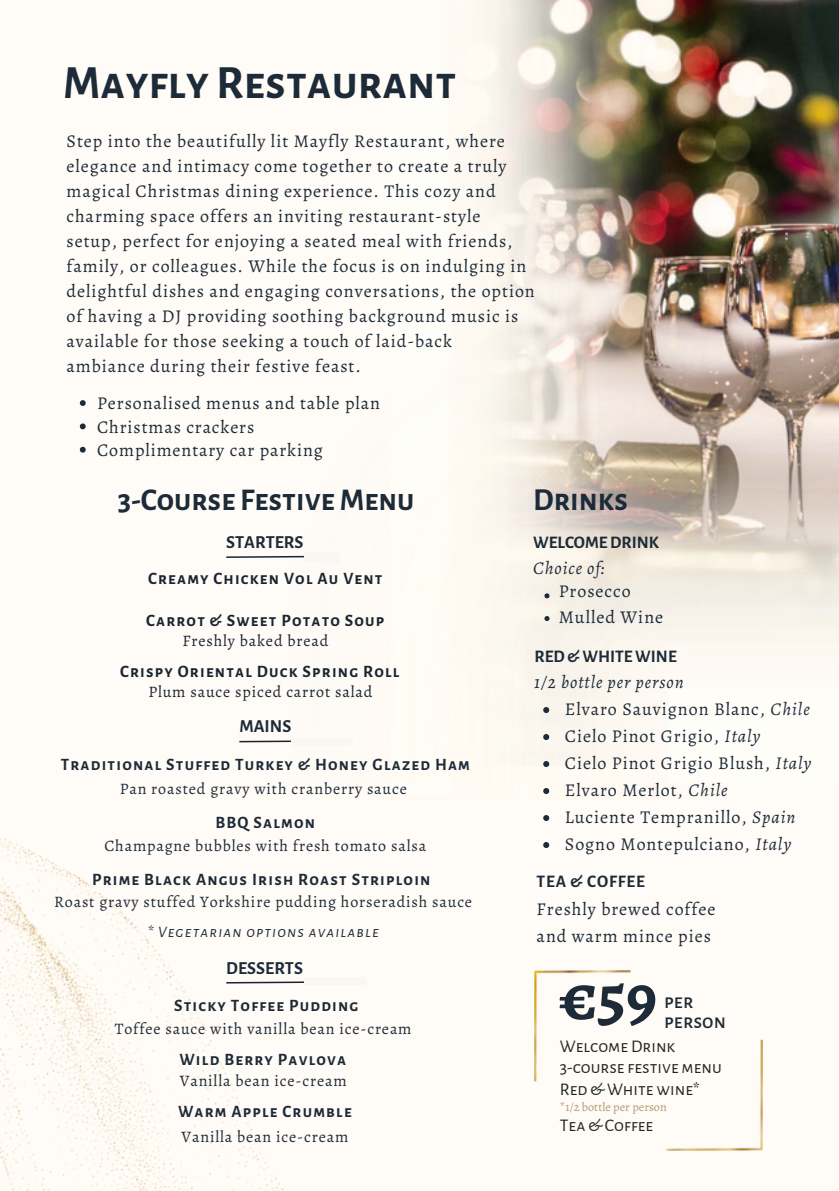
<style>
.page{position:relative;width:839px;height:1191px;background:#fff}
.page>*{position:absolute;margin:0;border:0;box-sizing:border-box;transform-origin:0 0}
.t1{font:700 66.8px "Alegreya SC";color:#1d2b38}
.t2{font:700 46.8px "Alegreya Sans SC";color:#1d2b38}
.t3{font:700 31.4px "Alegreya Sans SC";color:#1d2b38}
.t4{font:700 31px "Alegreya Sans SC";color:#1d2b38}
.t5{font:500 20.4px/19.6px "Alegreya Sans SC";color:#1d2b38}
.t6{font:18px/25px "Alegreya";letter-spacing:.055em;color:#1d2b38}
.t7{font:italic 18px "Alegreya";letter-spacing:.055em;color:#1d2b38}
.t8{font:700 18px "Alegreya Sans SC";color:#1d2b38}
.t9{font:17.8px/21.4px "Alegreya Sans SC";color:#202720}
.t10{font:700 17.2px "Alegreya Sans SC";color:#1d2b38}
.t11{font:700 17.2px "Alegreya Sans SC";letter-spacing:.05em;color:#1d2b38}
.t12{font:700 17px "Alegreya Sans SC";letter-spacing:.07em;color:#1d2b38}
.t13{font:700 17px "Alegreya Sans SC";letter-spacing:.07em;color:#192632}
.t14{font:16px "Alegreya";letter-spacing:.055em;color:#1d2b38}
.t15{font:16px "Alegreya";letter-spacing:.055em;color:#192632}
.t16{font:italic 16px "Alegreya Sans SC";letter-spacing:.07em;color:#1d2b38}
.t17{font:12.2px "Alegreya";color:#b39b75}
.s1{font-style:italic}
</style>
<div class="page">
<div style="left:0;top:0;width:838px;height:1191px;background:#fffbf6"></div>
<img style="left:0;top:838px;width:671px;height:353px">
<img style="left:487px;top:0;width:351px;height:792px">
<img style="left:483px;top:298px;width:355px;height:483px">
<svg style="left:544px;top:593px;width:5px;height:5px"></svg>
<svg style="left:544px;top:616px;width:5px;height:5px"></svg>
<svg style="left:543px;top:707px;width:6px;height:6px"></svg>
<svg style="left:543px;top:734px;width:6px;height:6px"></svg>
<svg style="left:543px;top:761px;width:6px;height:6px"></svg>
<svg style="left:543px;top:788px;width:6px;height:6px"></svg>
<svg style="left:543px;top:815px;width:6px;height:6px"></svg>
<svg style="left:543px;top:842px;width:6px;height:6px"></svg>
<svg style="left:80px;top:400px;width:6px;height:6px"></svg>
<svg style="left:80px;top:423px;width:6px;height:6px"></svg>
<svg style="left:80px;top:447px;width:6px;height:6px"></svg>
<img style="left:534px;top:970px;width:228px;height:180px">
<svg style="left:226px;top:555px;width:78px;height:3px"></svg>
<div style="left:304px;top:552px;width:36px;height:11px;background:#f8f7f2"></div>
<svg style="left:239px;top:740px;width:52px;height:3px"></svg>
<div style="left:292px;top:738px;width:61px;height:8px;background:#f8f7f2"></div>
<svg style="left:225px;top:981px;width:79px;height:3px"></svg>
<div style="left:304px;top:977px;width:61px;height:8px;background:#f8f7f2"></div>
<p class="t2" style="left:63px;top:61px;width:394px">Mayfly Restaurant</p>
<p class="t6" style="left:66px;top:128px;width:470px">Step into the beautifully lit Mayfly Restaurant, where elegance and intimacy come together to create a truly magical Christmas dining experience. This cozy and charming space offers an inviting restaurant-style setup, perfect for enjoying a seated meal with friends, family, or colleagues. While the focus is on indulging in delightful dishes and engaging conversations, the option of having a DJ providing soothing background music is available for those seeking a touch of laid-back ambiance during their festive feast.</p>
<p class="t6" style="left:97px;top:391px;width:284px">Personalised menus and table plan</p>
<p class="t6" style="left:97px;top:414px;width:159px">Christmas crackers</p>
<p class="t6" style="left:97px;top:437px;width:227px">Complimentary car parking</p>
<p class="t4" style="left:118px;top:485px;width:298px">3-Course FestiveMenu</p>
<p class="t8" style="left:226px;top:534px;width:79px">STARTERS</p>
<p class="t13" style="left:148px;top:571px;width:236px">Creamy Chicken Vol Au Vent</p>
<p class="t13" style="left:146px;top:613px;width:239px">Carrot &amp; Sweet Potato Soup</p>
<p class="t13" style="left:120px;top:664px;width:281px">Crispy Oriental Duck Spring Roll</p>
<p class="t15" style="left:182px;top:630px;width:147px">Freshly baked bread</p>
<p class="t15" style="left:148px;top:681px;width:225px">Plum sauce spiced carrot salad</p>
<p class="t8" style="left:239px;top:718px;width:53px">MAINS</p>
<p class="t12" style="left:61px;top:756px;width:410px">Traditional Stuffed Turkey &amp; Honey Glazed Ham</p>
<p class="t14" style="left:120px;top:778px;width:289px">Pan roasted gravy with cranberry sauce</p>
<p class="t12" style="left:215px;top:815px;width:101px">BBQ Salmon</p>
<p class="t14" style="left:104px;top:835px;width:323px">Champagne bubbles with fresh tomato salsa</p>
<p class="t12" style="left:92px;top:871px;width:340px">Prime Black Angus Irish Roast Striploin</p>
<p class="t14" style="left:54px;top:891px;width:419px">Roast gravy stuffed Yorkshire pudding horseradish sauce</p>
<p class="t16" style="left:147px;top:924px;width:233px">* Vegetarian options available</p>
<p class="t8" style="left:226px;top:960px;width:78px">DESSERTS</p>
<p class="t12" style="left:174px;top:998px;width:186px">Sticky Toffee Pudding</p>
<p class="t14" style="left:115px;top:1018px;width:298px">Toffee sauce with vanilla bean ice-cream</p>
<p class="t12" style="left:179px;top:1051px;width:168px">Wild Berry Pavlova</p>
<p class="t14" style="left:180px;top:1070px;width:168px">Vanilla bean ice-cream</p>
<p class="t12" style="left:178px;top:1104px;width:175px">Warm Apple Crumble</p>
<p class="t14" style="left:181px;top:1126px;width:168px">Vanilla bean ice-cream</p>
<p class="t3" style="left:533px;top:484px;width:97px">Drinks</p>
<p class="t10" style="left:533px;top:534px;width:127px">WELCOMEDRINK</p>
<p class="t7" style="left:533px;top:556px;width:73px">Choice of:</p>
<p class="t6" style="left:558px;top:578px;width:106px;line-height:25.6px">Prosecco<br>Mulled Wine</p>
<p class="t10" style="left:534px;top:648px;width:144px">RED &amp; WHITE WINE</p>
<p class="t7" style="left:534px;top:669px;width:151px">1/2 bottle per person</p>
<p class="t6" style="left:564px;top:696px;width:246px">Elvaro Sauvignon Blanc, <span class="s1">Chile</span></p>
<p class="t6" style="left:564px;top:723px;width:197px">Cielo Pinot Grigio, <span class="s1">Italy</span></p>
<p class="t6" style="left:564px;top:750px;width:248px">Cielo Pinot Grigio Blush, <span class="s1">Italy</span></p>
<p class="t6" style="left:564px;top:777px;width:164px">Elvaro Merlot, <span class="s1">Chile</span></p>
<p class="t6" style="left:564px;top:804px;width:232px">Luciente Tempranillo, <span class="s1">Spain</span></p>
<p class="t6" style="left:564px;top:831px;width:228px">Sogno Montepulciano, <span class="s1">Italy</span></p>
<p class="t11" style="left:536px;top:873px;width:110px">TEA &amp; COFFEE</p>
<p class="t6" style="left:536px;top:895px;width:180px;line-height:27px">Freshly brewed coffee and warm mince pies</p>
<p class="t1" style="left:559px;top:951px;width:99px">€59</p>
<p class="t5" style="left:664px;top:992px;width:63px">per person</p>
<p class="t9" style="left:560px;top:1036px;width:117px">Welcome Drink</p>
<p class="t9" style="left:560px;top:1057px;width:163px">3-course festive menu<br>Red &amp; White wine*</p>
<p class="t17" style="left:560px;top:1099px;width:108px">*1/2 bottle per person</p>
<p class="t9" style="left:560px;top:1115px;width:95px">Tea &amp; Coffee</p>
</div>
